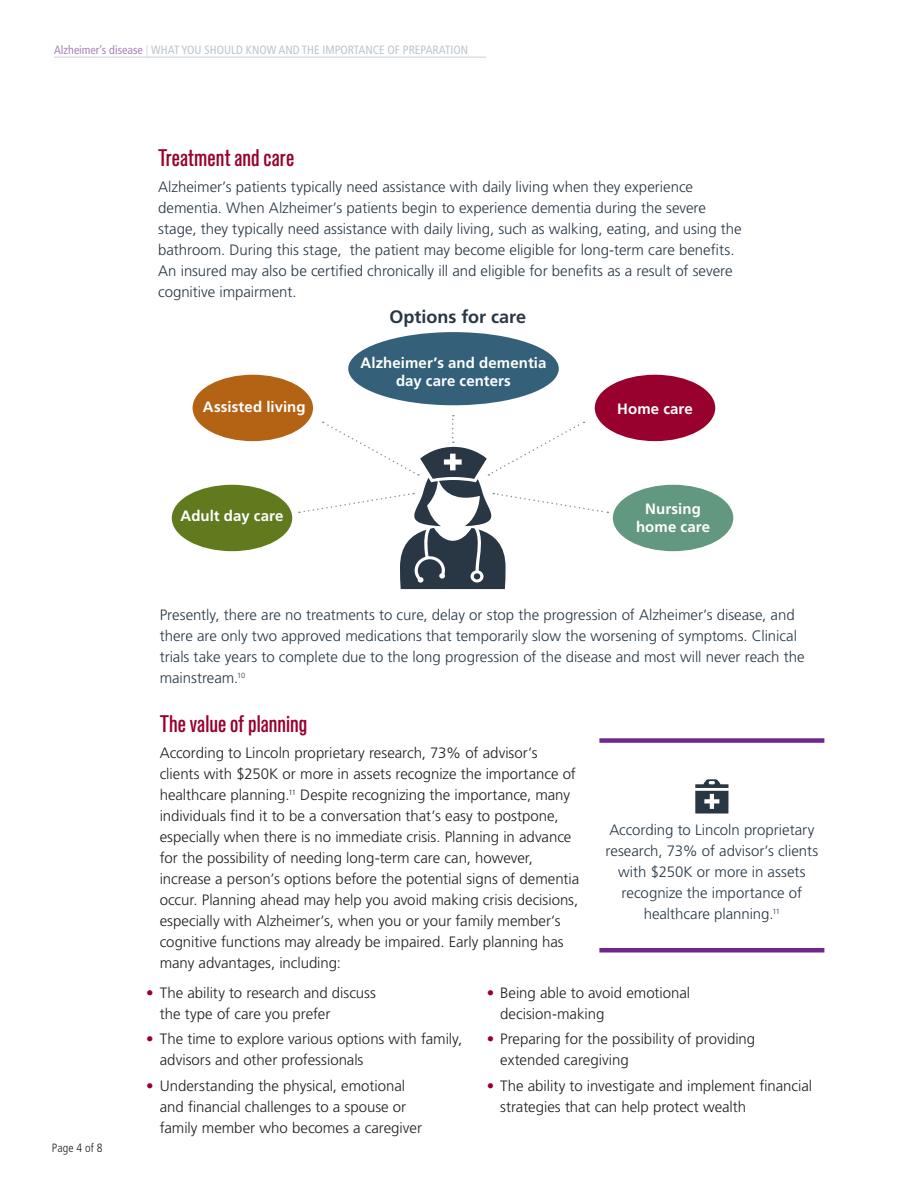
<style>
.page{position:relative;width:918px;height:1188px;background:#fff}
.page>*{position:absolute;margin:0;border:0;box-sizing:border-box;transform-origin:0 0}
.Subhead_2_Standard_M{font:500 condensed 24px "Standard CT";color:#98012d}
.Body_Main{font:700 18px "Frutiger LT Std";color:#293744}
.Body_Main-2{font:300 15px/21px "Frutiger LT Std";color:#231f20}
.Body_Main-3{font:300 15px/21px "Frutiger LT Std";color:#293744}
.Body_Main-4{font:700 15px/18px "Frutiger LT Std";letter-spacing:.005em;color:#fff;text-align:center}
.t1{font:condensed 12px "Frutiger LT Std";color:#bcc5cd}
.t2{font:300 condensed 12px "Frutiger LT Std";letter-spacing:.01em;color:#231f20}
.s1{color:#a885ba}
.s2{font-weight:300;color:#c7c8ca}
.s3{color:#98012d}
</style>
<div class="page">
<hr style="left:54px;top:57px;width:432px;height:1px;background:#c9cfd7">
<div style="left:193px;top:375px;width:120px;height:66px;background:#b46214;border-radius:50%"></div>
<div style="left:595px;top:375px;width:120px;height:66px;background:#98012d;border-radius:50%"></div>
<div style="left:348px;top:332px;width:211px;height:73px;background:#346079;border-radius:50%"></div>
<div style="left:613px;top:485px;width:120px;height:66px;background:#629780;border-radius:50%"></div>
<div style="left:172px;top:485px;width:120px;height:66px;background:#627a1e;border-radius:50%"></div>
<svg style="left:299px;top:415px;width:309px;height:174px"></svg>
<div style="left:599px;top:738px;width:225px;height:5px;background:#6e278a"></div>
<hr style="left:599px;top:948px;width:225px;height:4px;background:#6e278a">
<svg style="left:695px;top:779px;width:34px;height:35px"></svg>
<p class="t1" style="left:54px;top:43px;width:416px"><span class="s1">Alzheimer’s disease</span> <span class="s2">|</span> WHAT YOU SHOULD KNOW AND THE IMPORTANCE OF PREPARATION</p>
<p class="Subhead_2_Standard_M" style="left:158px;top:144px;width:138px">Treatment and care</p>
<p class="Body_Main-3" style="left:158px;top:176px;width:585px">Alzheimer’s patients typically need assistance with daily living when they experience dementia. When Alzheimer’s patients begin to experience dementia during the severe stage, they typically need assistance with daily living, such as walking, eating, and using the bathroom. During this stage, the patient may become eligible for long-term care benefits.<br>An insured may also be certified chronically ill and eligible for benefits as a result of severe cognitive impairment.</p>
<p class="Body_Main" style="left:389px;top:307px;width:138px">Options for care</p>
<p class="Body_Main-4" style="left:361px;top:354px;width:187px">Alzheimer’s and dementia day care centers</p>
<p class="Body_Main-4" style="left:203px;top:398px;width:104px">Assisted living</p>
<p class="Body_Main-4" style="left:617px;top:399px;width:77px">Home care</p>
<p class="Body_Main-4" style="left:181px;top:507px;width:104px">Adult day care</p>
<p class="Body_Main-4" style="left:636px;top:500px;width:75px">Nursing home care</p>
<p class="t2" style="left:52px;top:1141px;width:52px">Page 4 of 8</p>
<p class="Body_Main-3" style="left:160px;top:604px;width:646px">Presently, there are no treatments to cure, delay or stop the progression of Alzheimer’s disease, and there are only two approved medications that temporarily slow the worsening of symptoms. Clinical trials take years to complete due to the long progression of the disease and most will never reach the mainstream.<sup>10</sup></p>
<p class="Subhead_2_Standard_M" style="left:160px;top:710px;width:149px">The value of planning</p>
<p class="Body_Main-2" style="left:160px;top:742px;width:421px">According to Lincoln proprietary research, 73% of advisor’s clients with $250K or more in assets recognize the importance of healthcare planning.<sup>11</sup> Despite recognizing the importance, many individuals find it to be a conversation that’s easy to postpone, especially when there is no immediate crisis. Planning in advance for the possibility of needing long-term care can, however, increase a person’s options before the potential signs of dementia occur. Planning ahead may help you avoid making crisis decisions, especially with Alzheimer’s, when you or your family member’s cognitive functions may already be impaired. Early planning has many advantages, including:</p>
<p class="Body_Main-2" style="left:160px;top:982px;width:218px;text-indent:-14px"><span class="s3">•</span> The ability to research and discuss the type of care you prefer</p>
<p class="Body_Main-2" style="left:160px;top:1029px;width:304px;text-indent:-14px"><span class="s3">•</span> The time to explore various options with family, advisors and other professionals</p>
<p class="Body_Main-2" style="left:160px;top:1075px;width:264px;text-indent:-14px"><span class="s3">•</span> Understanding the physical, emotional and financial challenges to a spouse or family member who becomes a caregiver</p>
<p class="Body_Main-3" style="left:606px;top:819px;width:214px;text-align:center">According to Lincoln proprietary research, 73% of advisor’s clients with $250K or more in assets recognize the importance of healthcare planning.<sup>11</sup></p>
<p class="Body_Main-2" style="left:500px;top:982px;width:192px;text-indent:-14px"><span class="s3">•</span> Being able to avoid emotional decision-making</p>
<p class="Body_Main-2" style="left:500px;top:1029px;width:257px;text-indent:-14px"><span class="s3">•</span> Preparing for the possibility of providing extended caregiving</p>
<p class="Body_Main-2" style="left:500px;top:1075px;width:314px;text-indent:-14px"><span class="s3">•</span> The ability to investigate and implement financial strategies that can help protect wealth</p>
</div>
